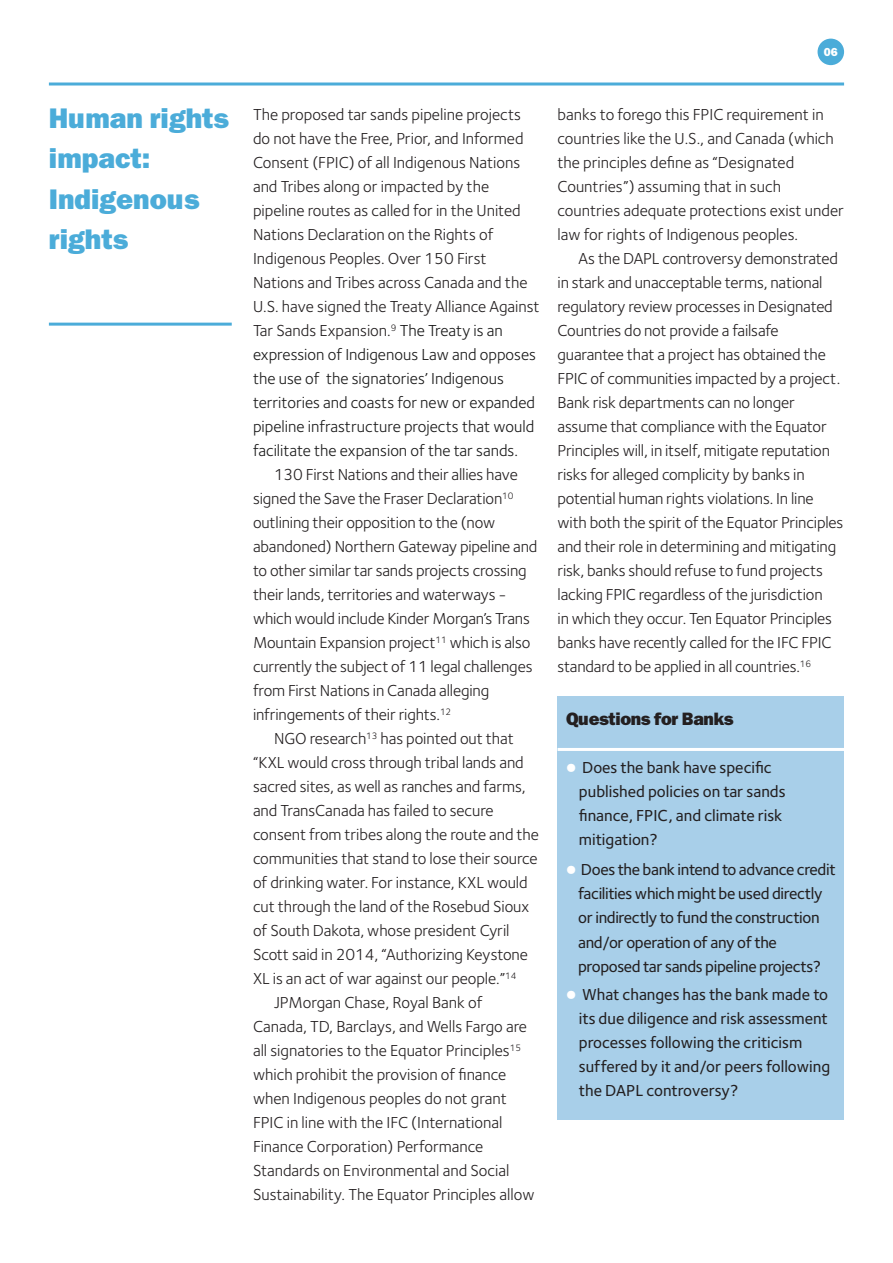
<style>
.page{position:relative;width:893px;height:1263px;background:#fff}
.page>*{position:absolute;margin:0;border:0;box-sizing:border-box;transform-origin:0 0}
.t1{font:28.5px/40.5px "ITC Franklin Gothic Std Hvy";color:#4bacd9}
.t2{font:18px "ITC Franklin Gothic Std Hvy";letter-spacing:-.02em;color:#231f20}
.t3{font:16.5px/24px "Foundry Sterling";letter-spacing:-.005em;color:#231f20}
.t4{font:500 16.5px/24px "Foundry Sterling";color:#231f20}
.t5{font:500 16.5px/24px "Foundry Sterling";letter-spacing:-.02em;color:#231f20}
.t6{font:11.7px "ITC Franklin Gothic Std Hvy";color:#fff}
.s1{color:#191919}
.s2{font-family:"Graphik";font-weight:900;font-size:27px;color:#fff}
</style>
<div class="page">
<hr style="left:49px;top:83px;width:795px;height:3px;background:#4bacd9">
<div style="left:817px;top:39px;width:27px;height:26px;background:#4bacd9;border-radius:50%"></div>
<hr style="left:49px;top:323px;width:183px;height:3px;background:#4bacd9">
<div style="left:558px;top:696px;width:286px;height:424px;background:#a8cfe9"></div>
<hr style="left:558px;top:748px;width:286px;height:3px;background:#fff">
<h1 class="t1" style="left:49px;top:98px;width:182px">Human rights impact:<br>Indigenous rights</h1>
<p class="t6" style="left:824px;top:45px;width:16px">06</p>
<p class="t3" style="left:253px;top:102px;width:288px">The proposed tar sands pipeline projects do not have the Free, Prior, and Informed Consent (FPIC) of all Indigenous Nations and Tribes along or impacted by the pipeline routes as called for in the United Nations Declaration on the Rights of Indigenous Peoples. Over 150 First Nations and Tribes across Canada and the U.S. have signed the Treaty Alliance Against Tar Sands Expansion.<sup>9</sup> <span class="s1">The Treaty is an expression of Indigenous Law and opposes the use of the signatories’ Indigenous territories and coasts for new or expanded pipeline infrastructure projects that would facilitate the expansion of the tar sands.</span></p>
<p class="t3" style="left:253px;top:462px;width:286px;text-indent:21px">130 First Nations and their allies have signed the Save the Fraser Declaration<sup>10 </sup>outlining their opposition to the (now abandoned) Northern Gateway pipeline and to other similar tar sands projects crossing their lands, territories and waterways - which would include Kinder Morgan’s Trans Mountain Expansion project<sup>11</sup> which is also currently the subject of 11 legal challenges from First Nations in Canada alleging infringements of their rights.<sup>12</sup></p>
<p class="t3" style="left:274px;top:726px;width:241px">NGO research<sup>13</sup> has pointed out that</p>
<p class="t3" style="left:253px;top:750px;width:272px">“KXL would cross through tribal lands and</p>
<p class="t3" style="left:253px;top:774px;width:274px">sacred sites, as well as ranches and farms,</p>
<p class="t3" style="left:253px;top:798px;width:242px">and TransCanada has failed to secure</p>
<p class="t3" style="left:253px;top:822px;width:287px">consent from tribes along the route and the</p>
<p class="t3" style="left:253px;top:846px;width:286px">communities that stand to lose their source</p>
<p class="t3" style="left:253px;top:870px;width:276px">of drinking water. For instance, KXL would</p>
<p class="t3" style="left:253px;top:894px;width:278px">cut through the land of the Rosebud Sioux</p>
<p class="t3" style="left:253px;top:918px;width:258px">of South Dakota, whose president Cyril</p>
<p class="t3" style="left:253px;top:942px;width:276px">Scott said in 2014, “Authorizing Keystone</p>
<p class="t3" style="left:253px;top:966px;width:265px">XL is an act of war against our people.”<sup>14</sup></p>
<p class="t3" style="left:274px;top:990px;width:210px">JPMorgan Chase, Royal Bank of</p>
<p class="t3" style="left:253px;top:1014px;width:276px">Canada, TD, Barclays, and Wells Fargo are</p>
<p class="t3" style="left:253px;top:1038px;width:270px">all signatories to the Equator Principles<sup>15</sup></p>
<p class="t3" style="left:253px;top:1062px;width:255px">which prohibit the provision of finance</p>
<p class="t3" style="left:253px;top:1086px;width:255px">when Indigenous peoples do not grant</p>
<p class="t3" style="left:253px;top:1110px;width:251px">FPIC in line with the IFC (International</p>
<p class="t3" style="left:253px;top:1134px;width:232px">Finance Corporation) Performance</p>
<p class="t3" style="left:253px;top:1158px;width:258px">Standards on Environmental and Social</p>
<p class="t3" style="left:253px;top:1182px;width:283px">Sustainability. The Equator Principles allow</p>
<p class="t3" style="left:557px;top:102px;width:288px">banks to forego this FPIC requirement in countries like the U.S., and Canada (which the principles define as “Designated Countries”) assuming that in such countries adequate protections exist under law for rights of Indigenous peoples.</p>
<p class="t3" style="left:557px;top:246px;width:287px;text-indent:21px">As the DAPL controversy demonstrated in stark and unacceptable terms, national regulatory review processes in Designated Countries do not provide a failsafe guarantee that a project has obtained the FPIC of communities impacted by a project.<br>Bank risk departments can no longer assume that compliance with the Equator Principles will, in itself, mitigate reputation risks for alleged complicity by banks in potential human rights violations. In line with both the spirit of the Equator Principles and their role in determining and mitigating risk, banks should refuse to fund projects lacking FPIC regardless of the jurisdiction<br>in which they occur. Ten Equator Principles banks have recently called for the IFC FPIC standard to be applied in all countries.<sup>16</sup></p>
<p class="t2" style="left:566px;top:709px;width:169px">Questions for Banks</p>
<p class="t4" style="left:579px;top:756px;width:208px;text-indent:-13px"><span class="s2">•</span> Does the bank have specific published policies on tar sands finance, FPIC, and climate risk mitigation?</p>
<p class="t5" style="left:578px;top:858px;width:259px;text-indent:-12px"><span class="s2">•</span> Does the bank intend to advance credit facilities which might be used directly or indirectly to fund the construction and/or operation of any of the proposed tar sands pipeline projects?</p>
<p class="t4" style="left:579px;top:982px;width:253px;text-indent:-13px"><span class="s2">•</span> What changes has the bank made to its due diligence and risk assessment processes following the criticism suffered by it and/or peers following the DAPL controversy?</p>
</div>
